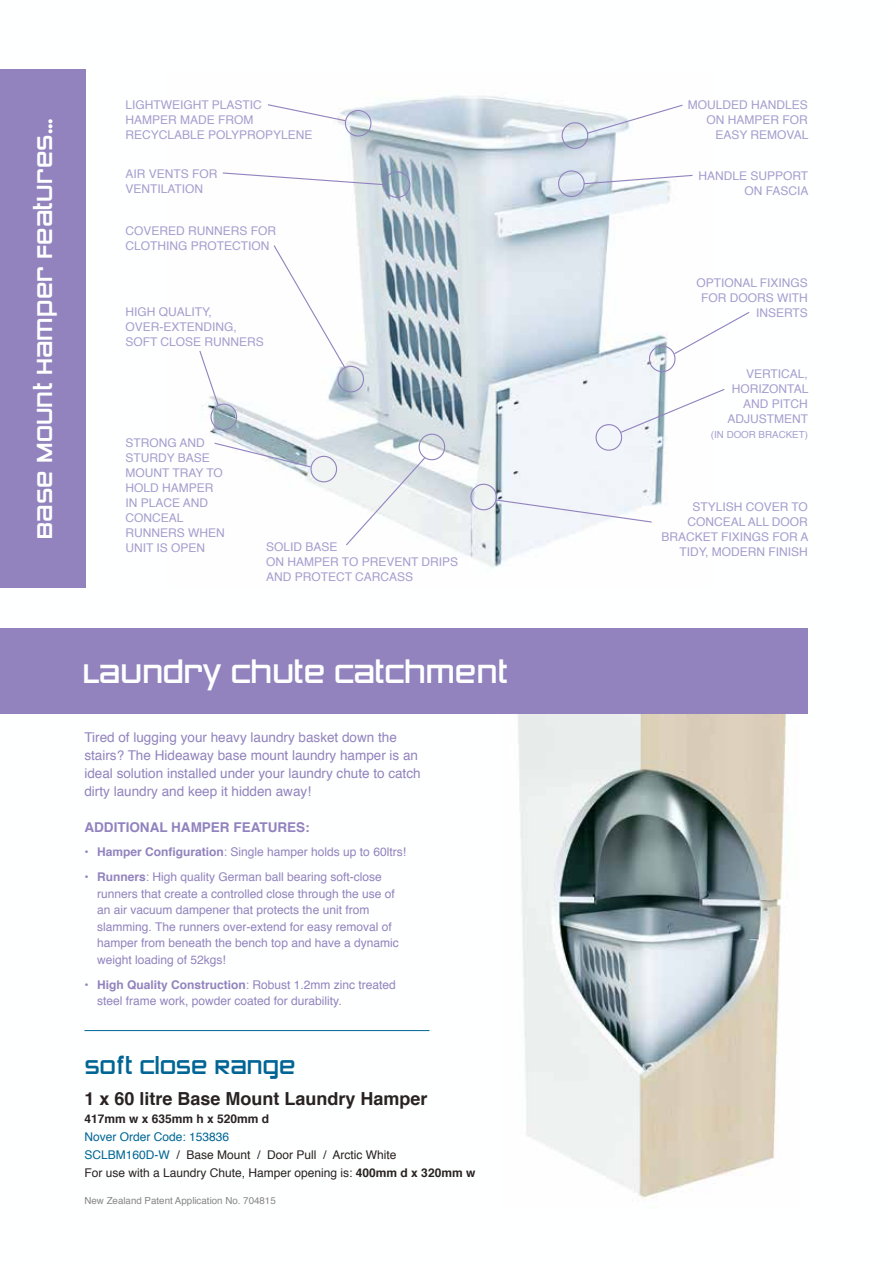
<style>
.page{position:relative;width:893px;height:1263px;background:#fff}
.page>*{position:absolute;margin:0;border:0;box-sizing:border-box;transform-origin:0 0}
.t1{font:31.5px "Zeroes Two";color:#feffff}
.t2{font:25.5px "Zeroes Two";color:#feffff}
.t3{font:24px "Zeroes Two";color:#006595}
.t4{font:700 18px "Helvetica";color:#292222}
.t5{font:13.5px/18px "Helvetica";color:#9283be}
.t6{font:700 13.5px "Helvetica";color:#9283be}
.t7{font:12px/15px "Helvetica";color:#a69dce}
.t8{font:12px/16.5px "Helvetica";color:#9283be}
.t9{font:12px/18px "Helvetica";color:#292222}
.t10{font:700 12px "Helvetica";color:#292222}
.t11{font:9.75px "Helvetica";color:#888686}
.t12{font:9.75px "Helvetica";color:#a69dce}
.s1{font-weight:700}
.s2{color:#006595}
</style>
<div class="page">
<img style="left:208px;top:95px;width:463px;height:473px">
<div style="left:562px;top:122px;width:26px;height:27px;border:1px solid #9283be;border-radius:50%"></div>
<div style="left:558px;top:170px;width:27px;height:27px;border:1px solid #9283be;border-radius:50%"></div>
<div style="left:210px;top:404px;width:27px;height:26px;border:1px solid #9283be;border-radius:50%"></div>
<div style="left:384px;top:171px;width:26px;height:27px;border:1px solid #9283be;border-radius:50%"></div>
<div style="left:345px;top:110px;width:26px;height:27px;border:1px solid #9283be;border-radius:50%"></div>
<div style="left:337px;top:366px;width:27px;height:26px;border:1px solid #9283be;border-radius:50%"></div>
<svg style="left:586px;top:104px;width:97px;height:31px"></svg>
<svg style="left:583px;top:174px;width:110px;height:11px"></svg>
<img style="left:503px;top:713px;width:297px;height:495px">
<svg style="left:594px;top:388px;width:131px;height:64px"></svg>
<svg style="left:648px;top:311px;width:102px;height:62px"></svg>
<svg style="left:345px;top:432px;width:101px;height:115px"></svg>
<svg style="left:213px;top:442px;width:125px;height:42px"></svg>
<svg style="left:199px;top:349px;width:21px;height:58px"></svg>
<svg style="left:273px;top:244px;width:73px;height:125px"></svg>
<svg style="left:222px;top:172px;width:163px;height:14px"></svg>
<svg style="left:267px;top:103px;width:80px;height:19px"></svg>
<svg style="left:469px;top:482px;width:184px;height:41px"></svg>
<div style="left:0;top:628px;width:808px;height:85px;background:#9283be"></div>
<div style="left:0;top:69px;width:85px;height:519px;background:#9283be"></div>
<hr style="left:84px;top:1030px;width:345px;height:1px;background:#006595">
<h2 class="t2" style="left:32px;top:539px;width:422px;rotate:-90deg">BASE MOUNT HAMPER FEATURES...</h2>
<p class="t7" style="left:125px;top:98px;width:189px">LIGHTWEIGHT PLASTIC<br>HAMPER MADE FROM<br>RECYCLABLE POLYPROPYLENE</p>
<p class="t7" style="left:125px;top:166px;width:94px">AIR VENTS FOR<br>VENTILATION</p>
<p class="t7" style="left:125px;top:223px;width:152px">COVERED RUNNERS FOR<br>CLOTHING PROTECTION</p>
<p class="t7" style="left:688px;top:98px;width:122px;text-align:right">MOULDED HANDLES<br>ON HAMPER FOR<br>EASY REMOVAL</p>
<p class="t7" style="left:698px;top:169px;width:112px;text-align:right">HANDLE SUPPORT<br>ON FASCIA</p>
<p class="t7" style="left:696px;top:276px;width:113px;text-align:center">OPTIONAL FIXINGS<br>FOR DOORS WITH</p>
<p class="t7" style="left:125px;top:304px;width:88px">HIGH QUALITY,</p>
<p class="t7" style="left:756px;top:306px;width:53px">INSERTS</p>
<p class="t7" style="left:125px;top:319px;width:140px">OVER-EXTENDING,<br>SOFT CLOSE RUNNERS</p>
<p class="t7" style="left:125px;top:435px;width:101px">STRONG AND<br>STURDY BASE<br>MOUNT TRAY TO<br>HOLD HAMPER<br>IN PLACE AND<br>CONCEAL<br>RUNNERS WHEN<br>UNIT IS OPEN</p>
<p class="t7" style="left:266px;top:540px;width:194px">SOLID BASE<br>ON HAMPER TO PREVENT DRIPS<br>AND PROTECT CARCASS</p>
<p class="t7" style="left:727px;top:366px;width:82px;text-align:right">VERTICAL,<br>HORIZONTAL<br>AND PITCH<br>ADJUSTMENT</p>
<p class="t12" style="left:711px;top:427px;width:98px">(IN DOOR BRACKET)</p>
<p class="t7" style="left:661px;top:500px;width:149px;text-align:right">STYLISH COVER TO<br>CONCEAL ALL DOOR<br>BRACKET FIXINGS FOR A<br>TIDY, MODERN FINISH</p>
<h1 class="t1" style="left:83px;top:658px;width:426px">LAUNDRY CHUTE CATCHMENT</h1>
<p class="t5" style="left:84px;top:729px;width:338px">Tired of lugging your heavy laundry basket down the stairs? The Hideaway base mount laundry hamper is an ideal solution installed under your laundry chute to catch dirty laundry and keep it hidden away!</p>
<p class="t6" style="left:84px;top:817px;width:227px">ADDITIONAL HAMPER FEATURES:</p>
<p class="t8" style="left:84px;top:844px;width:323px">• <span class="s1">Hamper Configuration</span>: Single hamper holds up to 60ltrs!</p>
<p class="t8" style="left:97px;top:869px;width:303px;text-indent:-13px">• <span class="s1">Runners</span>: High quality German ball bearing soft-close runners that create a controlled close through the use of an air vacuum dampener that protects the unit from slamming. The runners over-extend for easy removal of hamper from beneath the bench top and have a dynamic weight loading of 52kgs!</p>
<p class="t8" style="left:97px;top:977px;width:300px;text-indent:-13px">• <span class="s1">High Quality Construction</span>: Robust 1.2mm zinc treated steel frame work, powder coated for durability.</p>
<h3 class="t3" style="left:84px;top:1056px;width:213px">SOFT CLOSE RANGE</h3>
<h3 class="t4" style="left:84px;top:1084px;width:345px">1 x 60 litre Base Mount Laundry Hamper</h3>
<p class="t10" style="left:84px;top:1109px;width:186px">417mm w x 635mm h x 520mm d</p>
<p class="t9" style="left:84px;top:1128px;width:392px"><span class="s2">Nover Order Code: 153836<br>SCLBM160D-W</span> / Base Mount / Door Pull / Arctic White<br>For use with a Laundry Chute, Hamper opening is: <span class="s1">400mm d x 320mm w</span></p>
<p class="t11" style="left:84px;top:1193px;width:193px">New Zealand Patent Application No. 704815</p>
</div>
